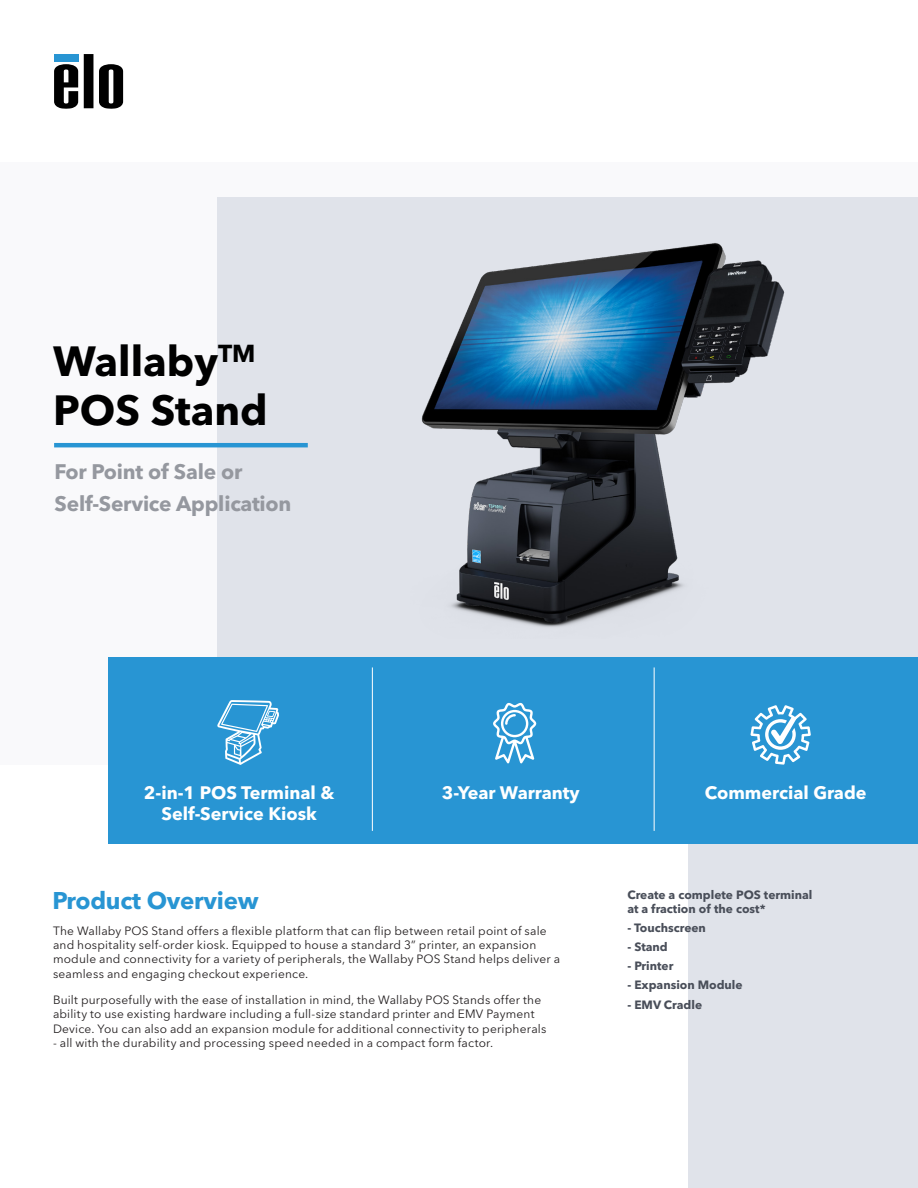
<style>
.page{position:relative;width:918px;height:1188px;background:#fff}
.page>*{position:absolute;margin:0;border:0;box-sizing:border-box;transform-origin:0 0}
.Section_Header{font:700 41.85px "Avenir Next LT Pro";color:#000}
.Section_Header-2{font:700 24px "Avenir Next LT Pro";letter-spacing:-.01em;color:#2895d3}
.Section_Header-3{font:700 20.85px "Avenir Next LT Pro";letter-spacing:-.01em;color:#95989f}
.t1{font:700 18px/21.5px "Avenir Next LT Pro";color:#fff;text-align:center}
.Body_Copy{font:12px/14.4px "Avenir Next LT Pro";letter-spacing:.015em;color:#231f20}
.Sidebar_bullets{font:700 12px/13.5px "Avenir Next LT Pro";color:#494e59}
</style>
<div class="page">
<div style="left:0;top:162px;width:918px;height:603px;background:#f9f9fb"></div>
<div style="left:217px;top:197px;width:701px;height:469px;background:#e0e3ea"></div>
<svg style="left:84px;top:54px;width:9px;height:54px"></svg>
<svg style="left:54px;top:64px;width:24px;height:45px"></svg>
<svg style="left:99px;top:64px;width:24px;height:45px"></svg>
<div style="left:54px;top:54px;width:24px;height:7px;background:#2895d3"></div>
<div style="left:688px;top:842px;width:230px;height:346px;background:#e0e3ea"></div>
<div style="left:108px;top:657px;width:810px;height:186px;background:#2895d3"></div>
<hr style="left:54px;top:443px;width:254px;height:4px;background:#2895d3">
<hr style="left:372px;top:667px;width:1px;height:164px;background:#fff">
<hr style="left:654px;top:667px;width:1px;height:164px;background:#fff">
<svg style="left:750px;top:705px;width:61px;height:60px"></svg>
<svg style="left:493px;top:703px;width:43px;height:60px"></svg>
<svg style="left:217px;top:700px;width:62px;height:65px"></svg>
<img style="left:421px;top:243px;width:364px;height:384px">
<p class="Section_Header" style="left:53px;top:336px;width:204px">Wallaby<sup>TM</sup></p>
<p class="Section_Header" style="left:53px;top:385px;width:216px">POS Stand</p>
<p class="Section_Header-3" style="left:55px;top:459px;width:189px">For Point of Sale or</p>
<p class="Section_Header-3" style="left:55px;top:491px;width:238px">Self-Service Application</p>
<p class="t1" style="left:144px;top:781px;width:192px">2-in-1 POS Terminal &amp;<br>Self-Service Kiosk</p>
<p class="t1" style="left:442px;top:781px;width:139px">3-Year Warranty</p>
<p class="t1" style="left:705px;top:781px;width:163px">Commercial Grade</p>
<p class="Section_Header-2" style="left:52px;top:886px;width:208px">Product Overview</p>
<p class="Sidebar_bullets" style="left:627px;top:888px;width:187px">Create a complete POS terminal at a fraction of the cost*</p>
<p class="Sidebar_bullets" style="left:627px;top:921px;width:80px">- Touchscreen</p>
<p class="Sidebar_bullets" style="left:627px;top:940px;width:42px">- Stand</p>
<p class="Sidebar_bullets" style="left:627px;top:959px;width:47px">- Printer</p>
<p class="Sidebar_bullets" style="left:627px;top:978px;width:117px">- Expansion Module</p>
<p class="Sidebar_bullets" style="left:627px;top:998px;width:76px">- EMV Cradle</p>
<p class="Body_Copy" style="left:53px;top:923px;width:509px">The Wallaby POS Stand offers a flexible platform that can flip between retail point of sale and hospitality self-order kiosk. Equipped to house a standard 3” printer, an expansion module and connectivity for a variety of peripherals, the Wallaby POS Stand helps deliver a seamless and engaging checkout experience.</p>
<p class="Body_Copy" style="left:53px;top:993px;width:495px">Built purposefully with the ease of installation in mind, the Wallaby POS Stands offer the ability to use existing hardware including a full-size standard printer and EMV Payment<br>Device. You can also add an expansion module for additional connectivity to peripherals</p>
<p class="Body_Copy" style="left:53px;top:1036px;width:442px">- all with the durability and processing speed needed in a compact form factor.</p>
</div>
